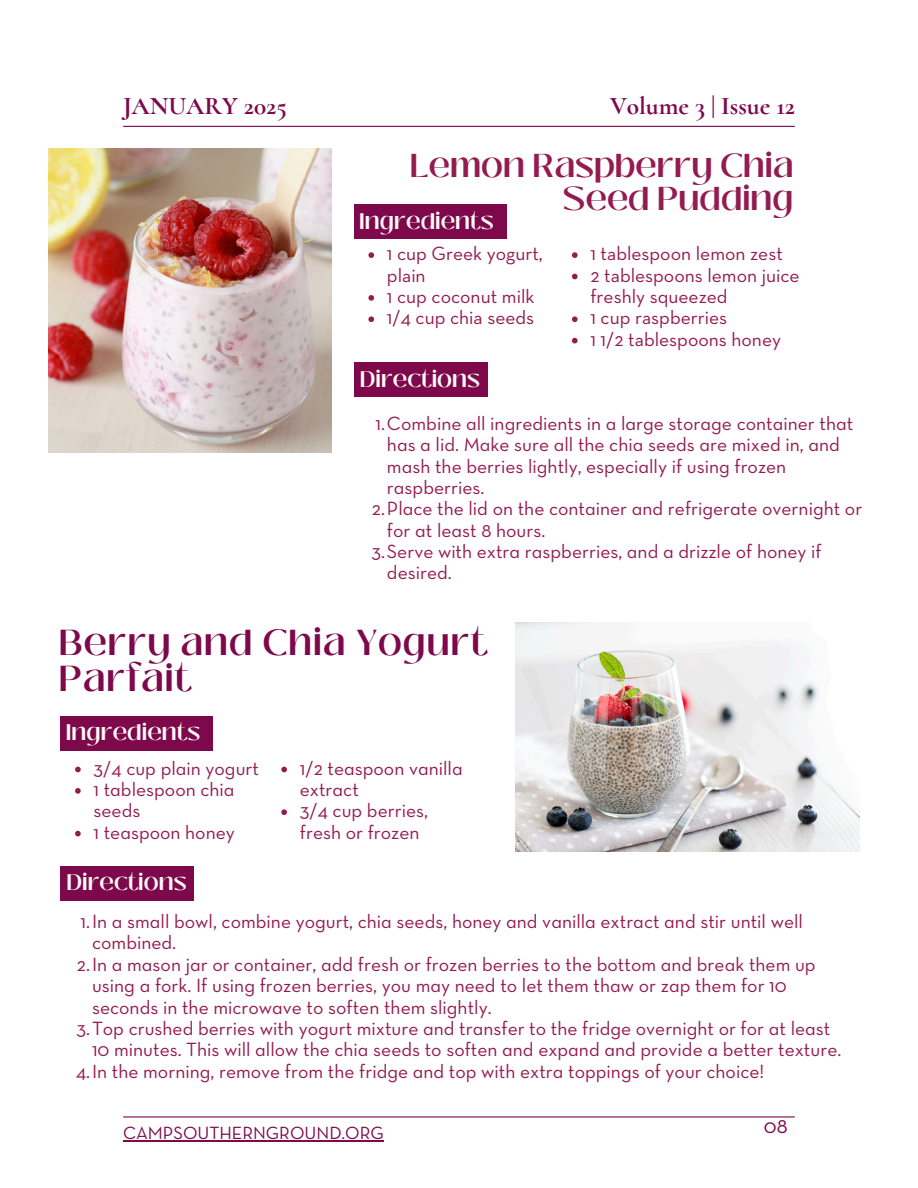
<style>
.page{position:relative;width:918px;height:1188px;background:#fff}
.page>*{position:absolute;margin:0;border:0;box-sizing:border-box;transform-origin:0 0}
.t1{font:600 36px/36px "Black Mango";letter-spacing:.025em;color:#7d084b}
.t2{font:600 33px/32.7px "Black Mango";color:#941b50;text-align:right}
.t3{font:700 25.35px "Cormorant";color:#7d084b}
.t4{font:600 22.5px "Black Mango";color:#fff9f7}
.t5{font:21px "Neutraface Text";color:#7d084b}
.t6{font:19.5px/21.3px "Neutraface Text Book Alt";color:#941b50}
.t7{font:19.5px/21.3px "Neutraface Text";color:#941b50}
.t8{font:18px "Neutraface Text";color:#7d084b}
</style>
<div class="page">
<img style="left:49px;top:148px;width:282px;height:305px">
<hr style="left:124px;top:126px;width:670px;height:1px;background:#7d084b">
<div style="left:354px;top:204px;width:153px;height:35px;background:#7d084b"></div>
<svg style="left:368px;top:252px;width:6px;height:6px"></svg>
<svg style="left:368px;top:295px;width:6px;height:6px"></svg>
<svg style="left:368px;top:316px;width:6px;height:6px"></svg>
<div style="left:354px;top:363px;width:134px;height:34px;background:#7d084b"></div>
<img style="left:516px;top:622px;width:343px;height:230px">
<svg style="left:572px;top:252px;width:6px;height:6px"></svg>
<svg style="left:572px;top:274px;width:6px;height:5px"></svg>
<svg style="left:572px;top:316px;width:6px;height:6px"></svg>
<svg style="left:572px;top:338px;width:6px;height:5px"></svg>
<div style="left:60px;top:716px;width:153px;height:35px;background:#7d084b"></div>
<svg style="left:75px;top:767px;width:6px;height:5px"></svg>
<svg style="left:75px;top:788px;width:6px;height:6px"></svg>
<svg style="left:75px;top:831px;width:6px;height:5px"></svg>
<div style="left:60px;top:866px;width:134px;height:35px;background:#7d084b"></div>
<svg style="left:281px;top:767px;width:6px;height:5px"></svg>
<svg style="left:281px;top:809px;width:6px;height:6px"></svg>
<hr style="left:124px;top:1116px;width:670px;height:2px;background:#7d084b">
<hr style="left:123px;top:1140px;width:261px;height:2px;background:#7d084b">
<p class="t3" style="left:123px;top:91px;width:165px">JANUARY 2025</p>
<p class="t3" style="left:610px;top:91px;width:186px">Volume 3 | Issue 12</p>
<h2 class="t2" style="left:410px;top:150px;width:385px">Lemon Raspberry Chia<br>Seed Pudding</h2>
<h3 class="t4" style="left:359px;top:204px;width:136px">Ingredients</h3>
<p class="t7" style="left:387px;top:244px;width:157px">1 cup Greek yogurt, plain</p>
<p class="t7" style="left:387px;top:287px;width:149px">1 cup coconut milk</p>
<h1 class="t7" style="left:387px;top:308px;width:149px">1/4 cup chia seeds</h1>
<h4 class="t4" style="left:360px;top:362px;width:122px">Directions</h4>
<p class="t6" style="left:387px;top:414px;width:468px;text-indent:-11px">1.Combine all ingredients in a large storage container that has a lid. Make sure all the chia seeds are mixed in, and mash the berries lightly, especially if using frozen raspberries.</p>
<p class="t6" style="left:387px;top:499px;width:477px;text-indent:-15px">2.Place the lid on the container and refrigerate overnight or for at least 8 hours.</p>
<p class="t6" style="left:387px;top:542px;width:436px;text-indent:-16px">3.Serve with extra raspberries, and a drizzle of honey if desired.</p>
<p class="t7" style="left:590px;top:244px;width:194px">1 tablespoon lemon zest</p>
<p class="t7" style="left:590px;top:265px;width:211px">2 tablespoons lemon juice freshly squeezed</p>
<p class="t7" style="left:590px;top:308px;width:138px">1 cup raspberries</p>
<h4 class="t7" style="left:590px;top:330px;width:192px">1 1/2 tablespoons honey</h4>
<p class="t1" style="left:59px;top:625px;width:430px">Berry and Chia Yogurt<br>Parfait</p>
<p class="t4" style="left:66px;top:716px;width:136px">Ingredients</p>
<p class="t6" style="left:94px;top:758px;width:167px">3/4 cup plain yogurt</p>
<p class="t6" style="left:94px;top:780px;width:143px">1 tablespoon chia seeds</p>
<h1 class="t6" style="left:94px;top:823px;width:143px">1 teaspoon honey</h1>
<h4 class="t4" style="left:66px;top:866px;width:122px">Directions</h4>
<p class="t6" style="left:92px;top:912px;width:712px;text-indent:-11px">1.In a small bowl, combine yogurt, chia seeds, honey and vanilla extract and stir until well combined.</p>
<p class="t6" style="left:92px;top:955px;width:725px;text-indent:-15px">2.In a mason jar or container, add fresh or frozen berries to the bottom and break them up using a fork. If using frozen berries, you may need to let them thaw or zap them for 10 seconds in the microwave to soften them slightly.</p>
<p class="t6" style="left:92px;top:1019px;width:751px;text-indent:-16px">3.Top crushed berries with yogurt mixture and transfer to the fridge overnight or for at least<br>10 minutes. This will allow the chia seeds to soften and expand and provide a better texture.</p>
<p class="t6" style="left:76px;top:1062px;width:690px">4.In the morning, remove from the fridge and top with extra toppings of your choice!</p>
<p class="t6" style="left:300px;top:758px;width:164px">1/2 teaspoon vanilla extract</p>
<p class="t6" style="left:300px;top:801px;width:130px">3/4 cup berries, fresh or frozen</p>
<p class="t8" style="left:123px;top:1125px;width:262px">CAMPSOUTHERNGROUND.ORG</p>
<h4 class="t5" style="left:764px;top:1117px;width:25px">08</h4>
</div>
